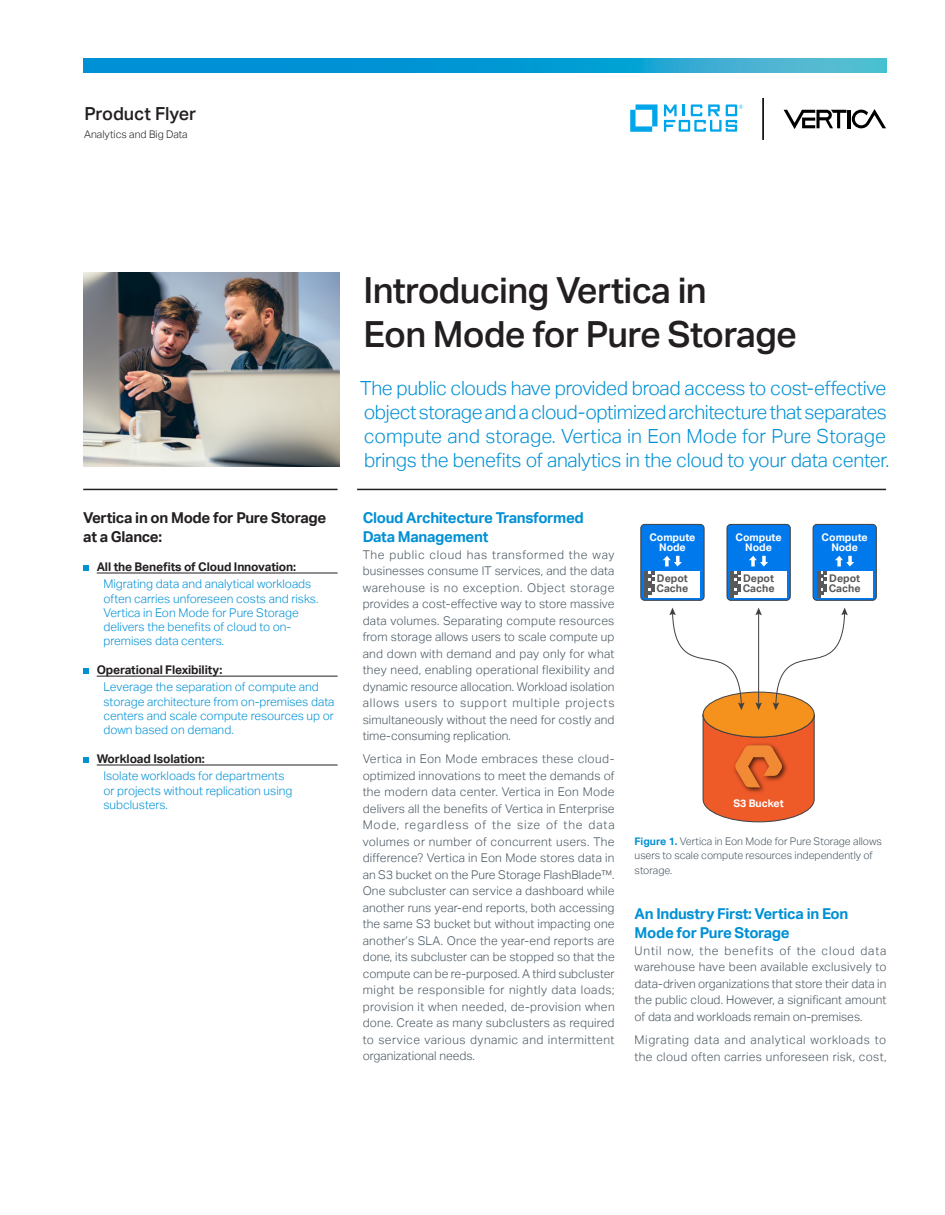
<style>
.page{position:relative;width:945px;height:1215px;background:#fff}
.page>*{position:absolute;margin:0;border:0;box-sizing:border-box;transform-origin:0 0}
.Main_Title__pg_1{font:500 36px/43.2px "Aktiv Grotesk";letter-spacing:-.02em;color:#231f20}
.Intro__pg_1{font:300 19.5px/24px "Aktiv Grotesk";letter-spacing:-.02em;color:#0090d5}
.Customer_Success_Sto{font:500 18px "Aktiv Grotesk";letter-spacing:-.005em;color:#231f20}
.Blue_body_text_heads{font:700 15px/19.5px "Aktiv Grotesk";letter-spacing:-.02em;color:#0090d5}
.Sidebar_At_a_Glance{font:700 15px/19.5px "Aktiv Grotesk";letter-spacing:-.02em;color:#231f20}
.Grey_body_text{font:300 12px/16.5px "Aktiv Grotesk";letter-spacing:.005em;color:#465560;text-align:justify}
.Sidebar_text_below_l{font:300 12px/14.2px "Aktiv Grotesk";color:#0090d5}
.Grey_body_text-2{font:300 12px/16.5px "Aktiv Grotesk";letter-spacing:.035em;color:#465560}
.Sidebar_bold_bullets{font:700 12px "Aktiv Grotesk";letter-spacing:-.01em;color:#231f20}
.caption_7_5_9_5-grey{font:300 10.5px/14.2px "Aktiv Grotesk";color:#465560}
.t1{font:700 10.5px/10.5px "Aktiv Grotesk";color:#fff;text-align:center}
.t2{font:700 10.5px/10.5px "Aktiv Grotesk";color:#58595b}
.Product_name_s___top{font:300 10.5px "Aktiv Grotesk";color:#231f20}
.s1{font-weight:700;color:#0090d5}
</style>
<div class="page">
<hr style="left:357px;top:489px;width:529px;height:1px;background:#231f20">
<hr style="left:83px;top:489px;width:255px;height:1px;background:#231f20">
<hr style="left:97px;top:573px;width:241px;height:1px;background:#231f20">
<hr style="left:97px;top:676px;width:241px;height:1px;background:#231f20">
<hr style="left:97px;top:765px;width:241px;height:1px;background:#231f20">
<svg style="left:83px;top:566px;width:5px;height:5px"></svg>
<svg style="left:83px;top:669px;width:5px;height:5px"></svg>
<svg style="left:83px;top:758px;width:5px;height:5px"></svg>
<svg style="left:83px;top:58px;width:804px;height:15px;background:#149dd3"></svg>
<svg style="left:630px;top:104px;width:28px;height:28px"></svg>
<svg style="left:664px;top:104px;width:79px;height:28px"></svg>
<hr style="left:762px;top:98px;width:2px;height:42px;background:#000">
<hr style="left:848px;top:110px;width:3px;height:18px;background:#000">
<svg style="left:784px;top:110px;width:62px;height:19px"></svg>
<svg style="left:852px;top:109px;width:34px;height:19px"></svg>
<img style="left:84px;top:273px;width:256px;height:194px">
<div style="left:641px;top:524px;width:63px;height:76px;background:#0079ed;border-radius:4px"></div>
<div style="left:640px;top:524px;width:65px;height:77px;border:1px solid #404041;border-radius:4px"></div>
<div style="left:645px;top:571px;width:55px;height:27px;background:#fff"></div>
<svg style="left:645px;top:571px;width:10px;height:27px"></svg>
<svg style="left:663px;top:556px;width:19px;height:10px"></svg>
<div style="left:727px;top:524px;width:63px;height:76px;background:#0079ed;border-radius:4px"></div>
<div style="left:727px;top:524px;width:64px;height:77px;border:1px solid #404041;border-radius:4px"></div>
<div style="left:731px;top:571px;width:55px;height:27px;background:#fff"></div>
<svg style="left:731px;top:571px;width:10px;height:27px"></svg>
<svg style="left:749px;top:556px;width:19px;height:10px"></svg>
<div style="left:813px;top:524px;width:63px;height:76px;background:#0079ed;border-radius:4px"></div>
<div style="left:813px;top:524px;width:64px;height:77px;border:1px solid #404041;border-radius:4px"></div>
<div style="left:817px;top:571px;width:56px;height:27px;background:#fff"></div>
<svg style="left:817px;top:571px;width:10px;height:27px"></svg>
<svg style="left:835px;top:556px;width:19px;height:10px"></svg>
<svg style="left:669px;top:608px;width:179px;height:215px"></svg>
<p class="Customer_Success_Sto" style="left:84px;top:104px;width:113px">Product Flyer</p>
<p class="Product_name_s___top" style="left:84px;top:128px;width:105px">Analytics and Big Data</p>
<p class="Sidebar_At_a_Glance" style="left:83px;top:508px;width:245px">Vertica in on Mode for Pure Storage at a Glance:</p>
<p class="Sidebar_bold_bullets" style="left:97px;top:559px;width:201px">All the Benefits of Cloud Innovation:</p>
<p class="Sidebar_text_below_l" style="left:103px;top:577px;width:216px">Migrating data and analytical workloads often carries unforeseen costs and risks.<br>Vertica in Eon Mode for Pure Storage delivers the benefits of cloud to on&shy;premises data centers.</p>
<p class="Sidebar_bold_bullets" style="left:97px;top:663px;width:127px">Operational Flexibility:</p>
<p class="Sidebar_text_below_l" style="left:103px;top:680px;width:233px">Leverage the separation of compute and storage architecture from on-premises data centers and scale compute resources up or down based on demand.</p>
<p class="Sidebar_bold_bullets" style="left:97px;top:751px;width:110px">Workload Isolation:</p>
<p class="Sidebar_text_below_l" style="left:103px;top:769px;width:190px">Isolate workloads for departments or projects without replication using subclusters.</p>
<p class="Main_Title__pg_1" style="left:364px;top:269px;width:435px">Introducing Vertica in<br>Eon Mode for Pure Storage</p>
<p class="Intro__pg_1" style="left:360px;top:376px;width:530px">The public clouds have provided broad access to cost-effective object storage and a cloud-optimized architecture that separates compute and storage. Vertica in Eon Mode for Pure Storage brings the benefits of analytics in the cloud to your data center.</p>
<p class="Blue_body_text_heads" style="left:363px;top:508px;width:223px">Cloud Architecture Transformed<br>Data Management</p>
<p class="Grey_body_text" style="left:363px;top:546px;width:253px">The public cloud has transformed the way businesses consume IT services, and the data warehouse is no exception. Object storage provides a cost-effective way to store massive data volumes. Separating compute resources from storage allows users to scale compute up and down with demand and pay only for what they need, enabling operational flexibility and dynamic resource allocation. Workload isolation allows users to support multiple projects simultaneously without the need for costly and time-consuming replication.</p>
<p class="Grey_body_text" style="left:363px;top:751px;width:254px">Vertica in Eon Mode embraces these cloud&shy;optimized innovations to meet the demands of the modern data center. Vertica in Eon Mode delivers all the benefits of Vertica in Enterprise Mode, regardless of the size of the data volumes or number of concurrent users. The difference? Vertica in Eon Mode stores data in an S3 bucket on the Pure Storage FlashBlade™.<br>One subcluster can service a dashboard while another runs year-end reports, both accessing the same S3 bucket but without impacting one another’s SLA. Once the year-end reports are done, its subcluster can be stopped so that the compute can be re-purposed. A third subcluster might be responsible for nightly data loads; provision it when needed, de-provision when done. Create as many subclusters as required to service various dynamic and intermittent organizational needs.</p>
<p class="t1" style="left:649px;top:532px;width:48px">Compute<br>Node</p>
<p class="t2" style="left:657px;top:573px;width:33px">Depot<br>Cache</p>
<p class="t1" style="left:736px;top:532px;width:48px">Compute<br>Node</p>
<p class="t2" style="left:743px;top:573px;width:33px">Depot<br>Cache</p>
<p class="t1" style="left:822px;top:532px;width:48px">Compute<br>Node</p>
<p class="t2" style="left:829px;top:573px;width:33px">Depot<br>Cache</p>
<p class="t1" style="left:733px;top:798px;width:52px">S3 Bucket</p>
<p class="caption_7_5_9_5-grey" style="left:635px;top:834px;width:249px"><span class="s1">Figure 1.</span> Vertica in Eon Mode for Pure Storage allows users to scale compute resources independently of storage.</p>
<p class="Blue_body_text_heads" style="left:635px;top:904px;width:215px">An Industry First: Vertica in Eon<br>Mode for Pure Storage</p>
<p class="Grey_body_text" style="left:635px;top:942px;width:253px">Until now, the benefits of the cloud data warehouse have been available exclusively to data-driven organizations that store their data in the public cloud. However, a significant amount of data and workloads remain on-premises.</p>
<p class="Grey_body_text-2" style="left:635px;top:1032px;width:253px">Migrating data and analytical workloads to the cloud often carries unforeseen risk, cost,</p>
</div>
